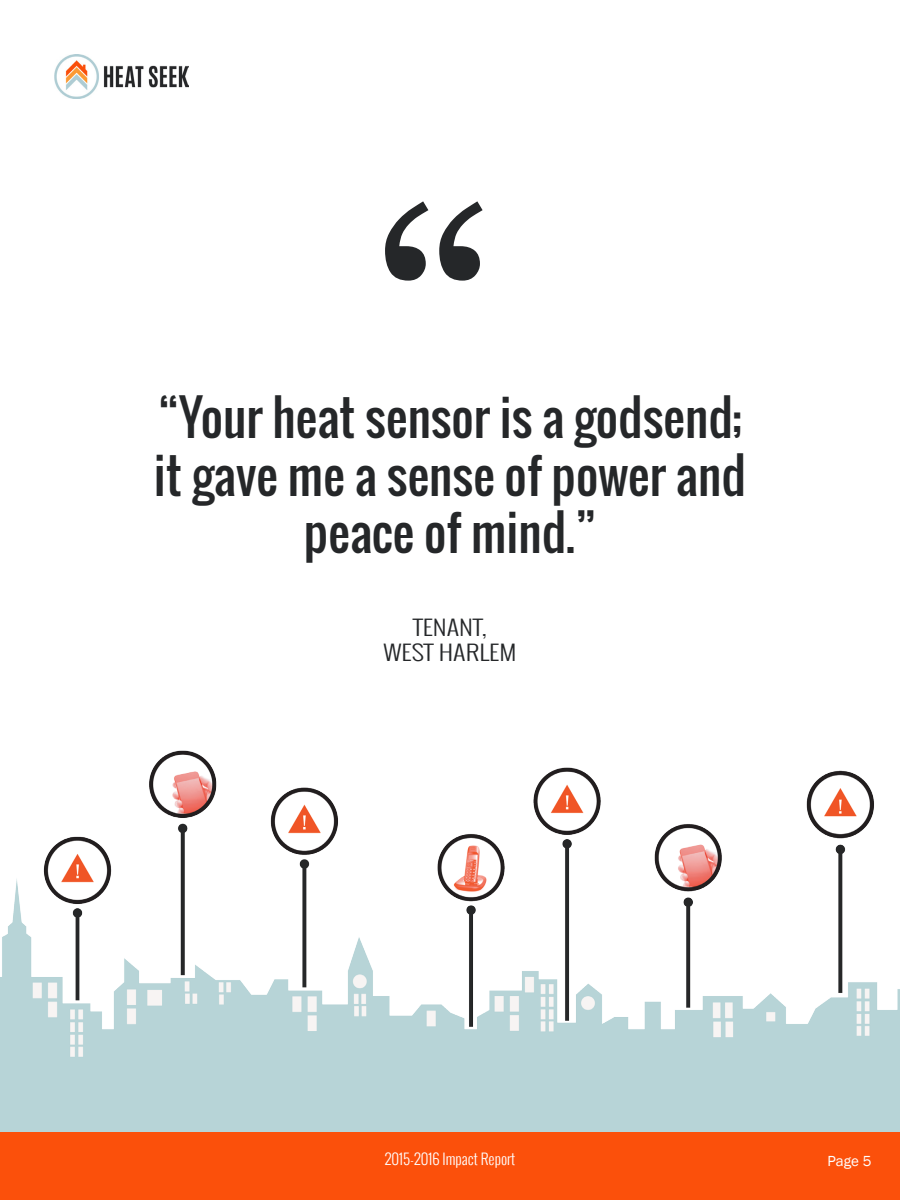
<style>
.page{position:relative;width:900px;height:1200px;background:#fff}
.page>*{position:absolute;margin:0;border:0;box-sizing:border-box;transform-origin:0 0}
.t1{font:300px "Georgia";color:#252729}
.t2{font:48px/57.6px "Oswald";color:#252729;text-align:center}
.t3{font:300 21px/25.2px "Oswald";color:#252729;text-align:center;scale:1.25 1}
.t4{font:300 15px "Oswald";color:#fff}
.t5{font:15px "Franklin Gothic";color:#fff}
</style>
<div class="page">
<img style="left:0;top:750px;width:900px;height:382px">
<div style="left:0;top:1132px;width:900px;height:68px;background:#fb500b"></div>
<img style="left:54px;top:54px;width:135px;height:45px">
<h1 class="t1" style="left:373px;top:150px;width:124px">“</h1>
<p class="t2" style="left:158px;top:388px;width:585px">“Your heat sensor is a godsend;</p>
<p class="t2" style="left:154px;top:445px;width:594px">it gave me a sense of power and peace of mind.”</p>
<p class="t3" style="left:383px;top:613px;width:108px">TENANT,<br>WEST HARLEM</p>
<p class="t4" style="left:385px;top:1148px;width:132px">2015-2016 Impact Report</p>
<p class="t5" style="left:828px;top:1152px;width:45px">Page 5</p>
</div>
